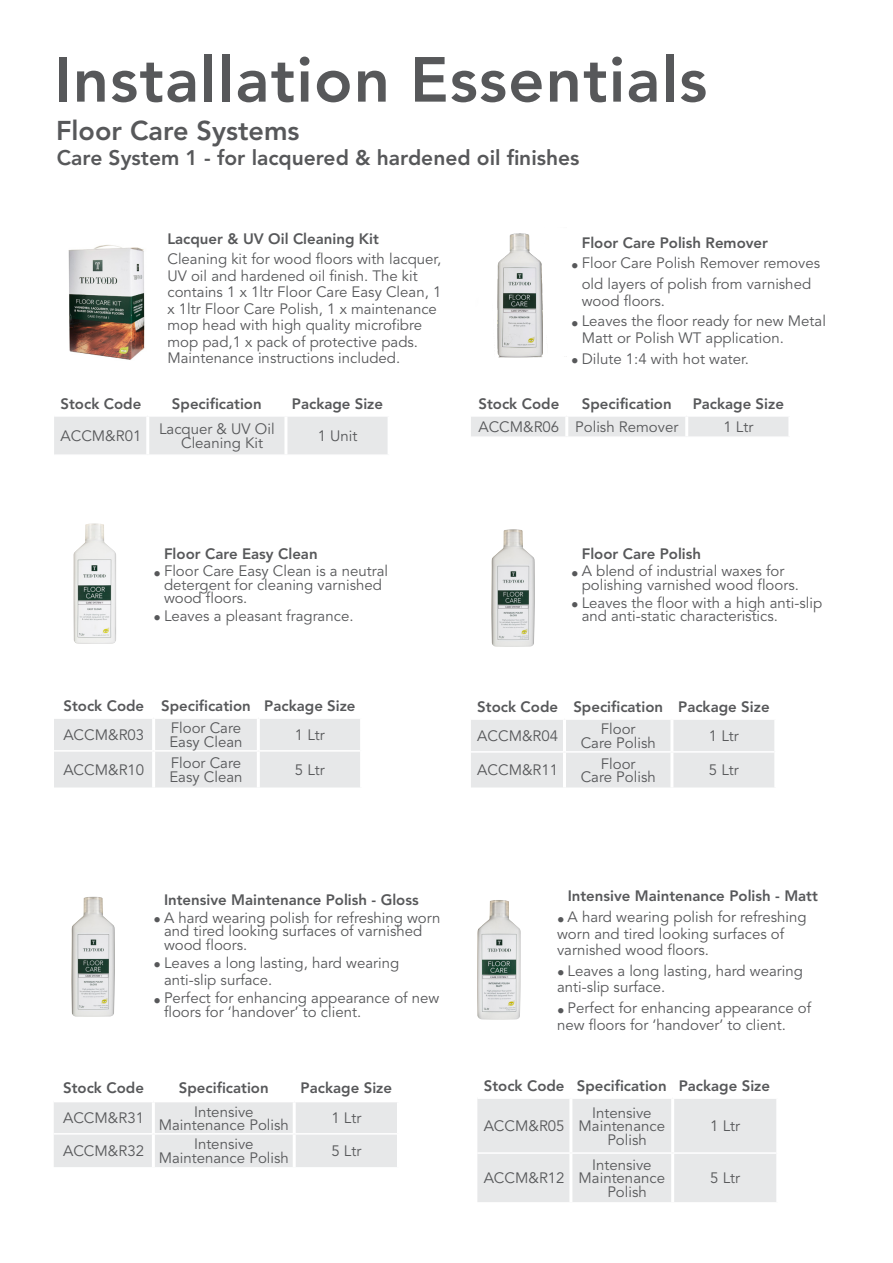
<style>
.page{position:relative;width:893px;height:1263px;background:#fff}
.page>*{position:absolute;margin:0;border:0;box-sizing:border-box;transform-origin:0 0}
.t1{font:800 63px "Avenir LT Std";letter-spacing:.02em;color:#57585a}
.t2{font:800 27px "Avenir LT Std";color:#57585a}
.t3{font:800 21px "Avenir LT Std";color:#57585a}
.t4{font:15px/13.5px "Avenir LT Std";color:#57585a}
.t5{font:800 15px "Avenir LT Std";color:#57585a}
</style>
<div class="page">
<img style="left:73px;top:523px;width:43px;height:121px">
<img style="left:68px;top:245px;width:77px;height:115px">
<div style="left:54px;top:417px;width:334px;height:37px;background:#e7e8e9"></div>
<hr style="left:146px;top:417px;width:3px;height:37px;background:#fff">
<hr style="left:284px;top:417px;width:3px;height:37px;background:#fff">
<div style="left:54px;top:719px;width:306px;height:68px;background:#e7e8e9"></div>
<hr style="left:152px;top:719px;width:3px;height:31px;background:#fff">
<hr style="left:257px;top:719px;width:3px;height:31px;background:#fff">
<hr style="left:152px;top:752px;width:3px;height:35px;background:#fff">
<hr style="left:257px;top:752px;width:3px;height:35px;background:#fff">
<hr style="left:54px;top:750px;width:100px;height:2px;background:#fff">
<hr style="left:154px;top:750px;width:104px;height:2px;background:#fff">
<hr style="left:258px;top:750px;width:102px;height:2px;background:#fff">
<div style="left:471px;top:720px;width:303px;height:67px;background:#e7e8e9"></div>
<hr style="left:563px;top:720px;width:3px;height:31px;background:#fff">
<hr style="left:670px;top:720px;width:3px;height:31px;background:#fff">
<hr style="left:563px;top:753px;width:3px;height:34px;background:#fff">
<hr style="left:670px;top:753px;width:3px;height:34px;background:#fff">
<hr style="left:471px;top:751px;width:93px;height:2px;background:#fff">
<hr style="left:564px;top:751px;width:108px;height:2px;background:#fff">
<hr style="left:672px;top:751px;width:102px;height:2px;background:#fff">
<img style="left:491px;top:529px;width:44px;height:118px">
<img style="left:477px;top:900px;width:44px;height:120px">
<div style="left:477px;top:1099px;width:299px;height:103px;background:#e7e8e9"></div>
<hr style="left:569px;top:1099px;width:3px;height:53px;background:#fff">
<hr style="left:671px;top:1099px;width:3px;height:53px;background:#fff">
<hr style="left:569px;top:1154px;width:3px;height:48px;background:#fff">
<hr style="left:671px;top:1154px;width:3px;height:48px;background:#fff">
<hr style="left:477px;top:1152px;width:94px;height:2px;background:#fff">
<hr style="left:571px;top:1152px;width:102px;height:2px;background:#fff">
<hr style="left:673px;top:1152px;width:103px;height:2px;background:#fff">
<img style="left:71px;top:896px;width:44px;height:121px">
<div style="left:54px;top:1102px;width:343px;height:65px;background:#e7e8e9"></div>
<hr style="left:152px;top:1102px;width:3px;height:31px;background:#fff">
<hr style="left:293px;top:1102px;width:3px;height:31px;background:#fff">
<hr style="left:152px;top:1134px;width:3px;height:33px;background:#fff">
<hr style="left:293px;top:1134px;width:3px;height:33px;background:#fff">
<hr style="left:54px;top:1133px;width:99px;height:1px;background:#fff">
<hr style="left:153px;top:1133px;width:141px;height:1px;background:#fff">
<hr style="left:294px;top:1133px;width:103px;height:1px;background:#fff">
<div style="left:471px;top:417px;width:317px;height:19px;background:#e7e8e9"></div>
<hr style="left:565px;top:417px;width:3px;height:19px;background:#fff">
<hr style="left:685px;top:417px;width:3px;height:19px;background:#fff">
<img style="left:497px;top:233px;width:70px;height:125px">
<h1 class="t1" style="left:54px;top:42px;width:655px">Installation Essentials</h1>
<h2 class="t2" style="left:56px;top:115px;width:245px">Floor Care Systems</h2>
<h3 class="t3" style="left:57px;top:146px;width:524px">Care System 1 - for lacquered &amp; hardened oil finishes</h3>
<p class="t5" style="left:167px;top:230px;width:213px">Lacquer &amp; UV Oil Cleaning Kit</p>
<p class="t4" style="left:167px;top:251px;width:275px;line-height:16.5px">Cleaning kit for wood floors with lacquer, UV oil and hardened oil finish. The kit contains 1 x 1ltr Floor Care Easy Clean, 1 x 1ltr Floor Care Polish, 1 x maintenance mop head with high quality microfibre mop pad,1 x pack of protective pads.<br>Maintenance instructions included.</p>
<p class="t5" style="left:61px;top:395px;width:82px">Stock Code</p>
<p class="t5" style="left:172px;top:395px;width:91px">Specification</p>
<p class="t5" style="left:292px;top:395px;width:93px">Package Size</p>
<p class="t4" style="left:60px;top:430px;width:82px">ACCM&amp;R01</p>
<p class="t4" style="left:181px;top:423px;width:95px;text-indent:-22px">Lacquer &amp; UV Oil<br>Cleaning Kit</p>
<p class="t4" style="left:318px;top:430px;width:41px">1 Unit</p>
<p class="t5" style="left:582px;top:234px;width:188px">Floor Care Polish Remover</p>
<p class="t4" style="left:571px;top:253px;width:250px;line-height:20.7px;text-align:center">• Floor Care Polish Remover removes old layers of polish from varnished</p>
<p class="t4" style="left:582px;top:294px;width:85px">wood floors.</p>
<p class="t4" style="left:582px;top:313px;width:246px;line-height:16.5px;text-indent:-11px">• Leaves the floor ready for new Metal<br>Matt or Polish WT application.</p>
<p class="t4" style="left:571px;top:352px;width:179px">• Dilute 1:4 with hot water.</p>
<p class="t5" style="left:478px;top:395px;width:82px">Stock Code</p>
<p class="t5" style="left:582px;top:395px;width:91px">Specification</p>
<p class="t5" style="left:693px;top:395px;width:93px">Package Size</p>
<p class="t4" style="left:478px;top:421px;width:201px">ACCM&amp;R06 Polish Remover</p>
<p class="t4" style="left:723px;top:421px;width:31px">1 Ltr</p>
<p class="t5" style="left:164px;top:544px;width:155px">Floor Care Easy Clean</p>
<p class="t4" style="left:164px;top:565px;width:226px;text-indent:-11px">• Floor Care Easy Clean is a neutral detergent for cleaning varnished wood floors.</p>
<p class="t4" style="left:153px;top:609px;width:202px">• Leaves a pleasant fragrance.</p>
<p class="t5" style="left:63px;top:697px;width:294px">Stock Code Specification Package Size</p>
<p class="t4" style="left:63px;top:729px;width:82px">ACCM&amp;R03</p>
<p class="t4" style="left:169px;top:722px;width:75px">Floor Care<br>Easy Clean</p>
<p class="t4" style="left:295px;top:729px;width:31px">1 Ltr</p>
<p class="t4" style="left:63px;top:763px;width:82px">ACCM&amp;R10</p>
<p class="t4" style="left:169px;top:757px;width:75px">Floor Care<br>Easy Clean</p>
<p class="t4" style="left:295px;top:763px;width:31px">5 Ltr</p>
<p class="t5" style="left:582px;top:544px;width:121px">Floor Care Polish</p>
<p class="t4" style="left:582px;top:565px;width:219px;text-indent:-11px">• A blend of industrial waxes for polishing varnished wood floors.</p>
<p class="t4" style="left:582px;top:596px;width:242px;text-indent:-11px">• Leaves the floor with a high anti-slip and anti-static characteristics.</p>
<p class="t5" style="left:477px;top:698px;width:294px">Stock Code Specification Package Size</p>
<p class="t4" style="left:477px;top:730px;width:82px">ACCM&amp;R04</p>
<p class="t4" style="left:581px;top:723px;width:76px;text-align:center">Floor<br>Care Polish</p>
<p class="t4" style="left:709px;top:730px;width:31px">1 Ltr</p>
<p class="t4" style="left:477px;top:764px;width:82px">ACCM&amp;R11</p>
<p class="t4" style="left:581px;top:757px;width:76px;text-align:center">Floor<br>Care Polish</p>
<p class="t4" style="left:709px;top:764px;width:31px">5 Ltr</p>
<p class="t5" style="left:164px;top:891px;width:256px">Intensive Maintenance Polish - Gloss</p>
<p class="t4" style="left:164px;top:911px;width:278px;text-indent:-11px">• A hard wearing polish for refreshing worn and tired looking surfaces of varnished wood floors.</p>
<p class="t4" style="left:164px;top:954px;width:237px;line-height:17.7px;text-indent:-11px">• Leaves a long lasting, hard wearing anti-slip surface.</p>
<p class="t4" style="left:164px;top:992px;width:277px;text-indent:-11px">• Perfect for enhancing appearance of new floors for ‘handover’ to client.</p>
<p class="t5" style="left:63px;top:1079px;width:82px">Stock Code</p>
<p class="t5" style="left:179px;top:1079px;width:91px">Specification</p>
<p class="t5" style="left:301px;top:1079px;width:93px">Package Size</p>
<p class="t4" style="left:63px;top:1112px;width:82px">ACCM&amp;R31</p>
<p class="t4" style="left:159px;top:1105px;width:132px;text-align:center">Intensive<br>Maintenance Polish</p>
<p class="t4" style="left:331px;top:1112px;width:31px">1 Ltr</p>
<p class="t4" style="left:63px;top:1145px;width:82px">ACCM&amp;R32</p>
<p class="t4" style="left:159px;top:1138px;width:132px;text-align:center">Intensive<br>Maintenance Polish</p>
<p class="t4" style="left:331px;top:1145px;width:31px">5 Ltr</p>
<p class="t5" style="left:568px;top:887px;width:252px">Intensive Maintenance Polish - Matt</p>
<p class="t4" style="left:557px;top:909px;width:251px;line-height:16.5px">• A hard wearing polish for refreshing worn and tired looking surfaces of varnished wood floors.</p>
<p class="t4" style="left:557px;top:963px;width:247px;line-height:16.5px">• Leaves a long lasting, hard wearing anti-slip surface.</p>
<p class="t4" style="left:557px;top:1000px;width:256px;line-height:16.5px">• Perfect for enhancing appearance of new floors for ‘handover’ to client.</p>
<p class="t5" style="left:484px;top:1077px;width:288px">Stock Code Specification Package Size</p>
<p class="t4" style="left:484px;top:1120px;width:82px">ACCM&amp;R05</p>
<p class="t4" style="left:592px;top:1106px;width:61px">Intensive</p>
<p class="t4" style="left:579px;top:1120px;width:88px">Maintenance</p>
<p class="t4" style="left:607px;top:1133px;width:41px">Polish</p>
<p class="t4" style="left:710px;top:1120px;width:31px">1 Ltr</p>
<p class="t4" style="left:484px;top:1172px;width:82px">ACCM&amp;R12</p>
<p class="t4" style="left:592px;top:1158px;width:61px">Intensive</p>
<p class="t4" style="left:579px;top:1172px;width:88px">Maintenance</p>
<p class="t4" style="left:607px;top:1185px;width:41px">Polish</p>
<p class="t4" style="left:710px;top:1172px;width:31px">5 Ltr</p>
</div>
